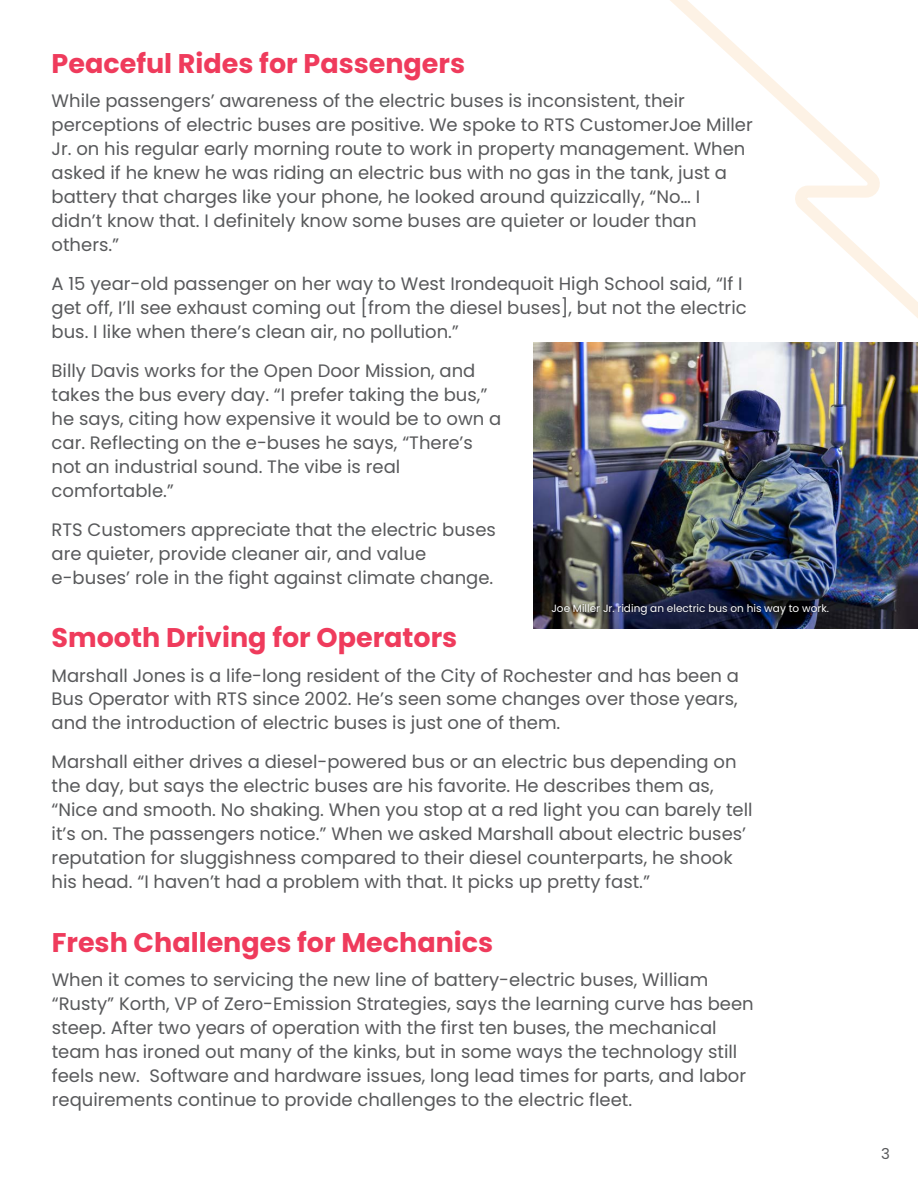
<style>
.page{position:relative;width:918px;height:1188px;background:#fff}
.page>*{position:absolute;margin:0;border:0;box-sizing:border-box;transform-origin:0 0}
.t1{font:700 27px "Poppins";color:#ef3b5c}
.t2{font:18px/24px "Poppins";color:#58595b}
.t3{font:15px "Poppins";color:#58595b}
.t4{font:10.5px "Poppins";color:#fff}
</style>
<div class="page">
<img style="left:534px;top:342px;width:384px;height:287px">
<img style="left:632px;top:0;width:286px;height:432px">
<img style="left:548px;top:600px;width:332px;height:29px">
<h1 class="t1" style="left:52px;top:47px;width:415px">Peaceful Rides for Passengers</h1>
<p class="t2" style="left:52px;top:89px;width:703px">While passengers’ awareness of the electric buses is inconsistent, their perceptions of electric buses are positive. We spoke to RTS CustomerJoe Miller Jr. on his regular early morning route to work in property management. When asked if he knew he was riding an electric bus with no gas in the tank, just a battery that charges like your phone, he looked around quizzically, “No… I didn’t know that. I definitely know some buses are quieter or louder than others.”</p>
<p class="t2" style="left:52px;top:272px;width:697px">A 15 year-old passenger on her way to West Irondequoit High School said, “If I get off, I’ll see exhaust coming out [from the diesel buses], but not the electric bus. I like when there’s clean air, no pollution.”</p>
<p class="t2" style="left:52px;top:359px;width:451px">Billy Davis works for the Open Door Mission, and takes the bus every day. “I prefer taking the bus,” he says, citing how expensive it would be to own a car. Reflecting on the e-buses he says, “There’s not an industrial sound. The vibe is real comfortable.”</p>
<p class="t2" style="left:52px;top:518px;width:446px">RTS Customers appreciate that the electric buses are quieter, provide cleaner air, and value e-buses’ role in the fight against climate change.</p>
<h1 class="t1" style="left:52px;top:622px;width:407px">Smooth Driving for Operators</h1>
<p class="t2" style="left:52px;top:663px;width:689px;text-align:justify">Marshall Jones is a life-long resident of the City of Rochester and has been a Bus Operator with RTS since 2002. He’s seen some changes over those years, and the introduction of electric buses is just one of them.</p>
<p class="t2" style="left:52px;top:750px;width:703px">Marshall either drives a diesel-powered bus or an electric bus depending on the day, but says the electric buses are his favorite. He describes them as, “Nice and smooth. No shaking. When you stop at a red light you can barely tell it’s on. The passengers notice.” When we asked Marshall about electric buses’ reputation for sluggishness compared to their diesel counterparts, he shook his head. “I haven’t had a problem with that. It picks up pretty fast.”</p>
<h1 class="t1" style="left:52px;top:926px;width:443px">Fresh Challenges for Mechanics</h1>
<p class="t2" style="left:52px;top:968px;width:703px">When it comes to servicing the new line of battery-electric buses, William “Rusty” Korth, VP of Zero-Emission Strategies, says the learning curve has been steep. After two years of operation with the first ten buses, the mechanical team has ironed out many of the kinks, but in some ways the technology still feels new. Software and hardware issues, long lead times for parts, and labor requirements continue to provide challenges to the electric fleet.</p>
<p class="t4" style="left:551px;top:602px;width:279px">Joe Miller Jr. riding an electric bus on his way to work.</p>
<p class="t3" style="left:881px;top:1145px;width:10px">3</p>
</div>
